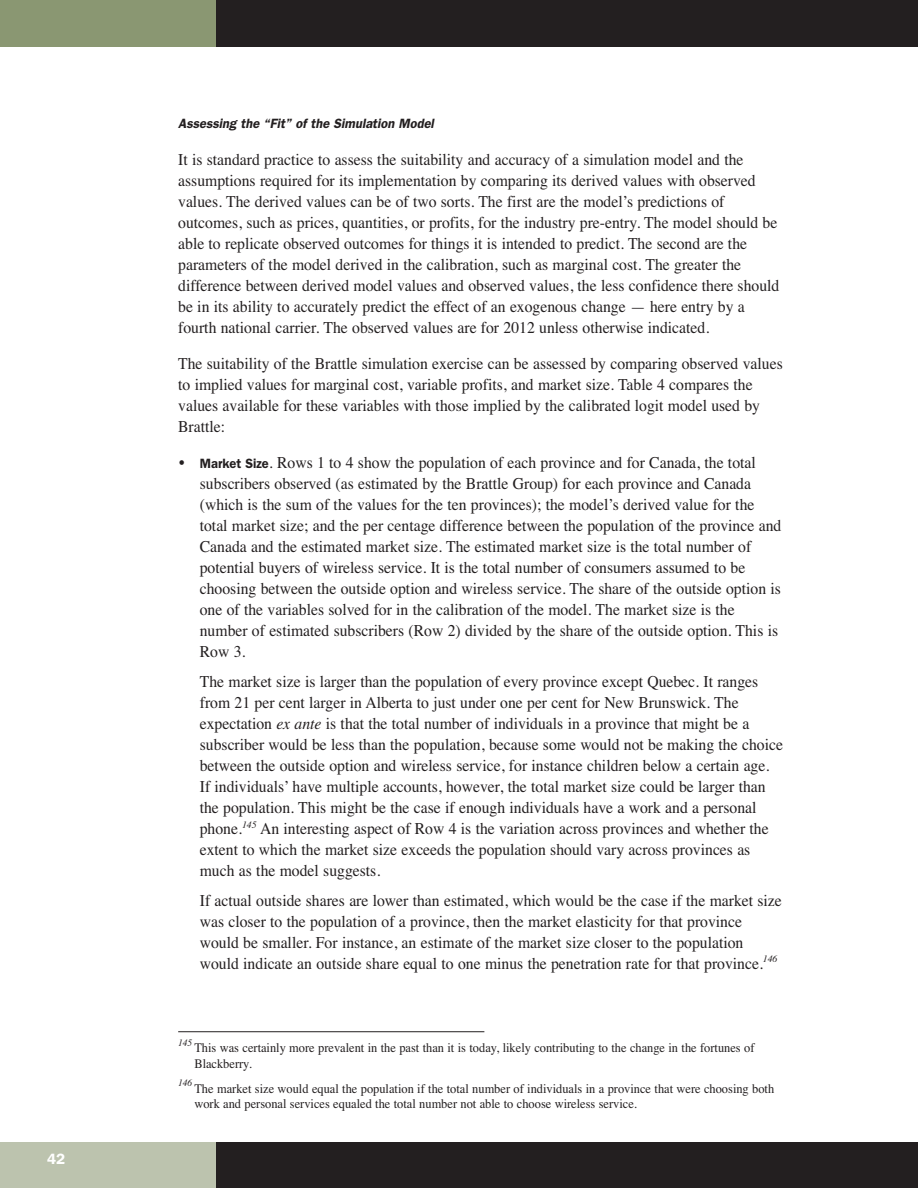
<style>
.page{position:relative;width:918px;height:1188px;background:#fff}
.page>*{position:absolute;margin:0;border:0;box-sizing:border-box;transform-origin:0 0}
.t1{font:16.5px/21px "Times";color:#231f20;scale:.95 1}
.t2{font:600 15px "Franklin Gothic";color:#fff}
.t3{font:italic 600 13.5px "Franklin Gothic";color:#231f20;scale:.95 1}
.t4{font:13.05px/15.8px "Times";color:#231f20;scale:.95 1}
.t5{font:italic 9.75px "Times";color:#231f20;scale:.96 1}
.s1{font-family:"Franklin Gothic";font-weight:600;font-size:13.5px}
.s2{font-style:italic}
</style>
<div class="page">
<hr style="left:178px;top:1031px;width:306px;height:1px;background:#231f20">
<div style="left:0;top:0;width:217px;height:47px;background:#8a9772"></div>
<div style="left:217px;top:0;width:701px;height:47px;background:#231f20"></div>
<div style="left:0;top:1143px;width:217px;height:45px;background:#bcc3ae"></div>
<div style="left:217px;top:1143px;width:701px;height:45px;background:#231f20"></div>
<p class="t2" style="left:47px;top:1153px;width:19px">42</p>
<p class="t3" style="left:178px;top:119px;width:273px">Assessing the “Fit” of the Simulation Model</p>
<p class="t1" style="left:178px;top:151px;width:634px">It is standard practice to assess the suitability and accuracy of a simulation model and the assumptions required for its implementation by comparing its derived values with observed values. The derived values can be of two sorts. The first are the model’s predictions of outcomes, such as prices, quantities, or profits, for the industry pre-entry. The model should be able to replicate observed outcomes for things it is intended to predict. The second are the parameters of the model derived in the calibration, such as marginal cost. The greater the difference between derived model values and observed values, the less confidence there should be in its ability to accurately predict the effect of an exogenous change — here entry by a fourth national carrier. The observed values are for 2012 unless otherwise indicated.</p>
<p class="t1" style="left:178px;top:355px;width:638px">The suitability of the Brattle simulation exercise can be assessed by comparing observed values to implied values for marginal cost, variable profits, and market size. Table 4 compares the values available for these variables with those implied by the calibrated logit model used by Brattle:</p>
<p class="t1" style="left:200px;top:454px;width:614px;text-indent:-21px">• <span class="s1">Market Size</span>. Rows 1 to 4 show the population of each province and for Canada, the total subscribers observed (as estimated by the Brattle Group) for each province and Canada (which is the sum of the values for the ten provinces); the model’s derived value for the total market size; and the per centage difference between the population of the province and Canada and the estimated market size. The estimated market size is the total number of potential buyers of wireless service. It is the total number of consumers assumed to be choosing between the outside option and wireless service. The share of the outside option is one of the variables solved for in the calibration of the model. The market size is the number of estimated subscribers (Row 2) divided by the share of the outside option. This is Row 3.</p>
<p class="t1" style="left:200px;top:673px;width:615px">The market size is larger than the population of every province except Quebec. It ranges from 21 per cent larger in Alberta to just under one per cent for New Brunswick. The expectation <span class="s2">ex ante</span> is that the total number of individuals in a province that might be a subscriber would be less than the population, because some would not be making the choice between the outside option and wireless service, for instance children below a certain age.<br>If individuals’ have multiple accounts, however, the total market size could be larger than the population. This might be the case if enough individuals have a work and a personal phone.<sup>145</sup> An interesting aspect of Row 4 is the variation across provinces and whether the extent to which the market size exceeds the population should vary across provinces as much as the model suggests.</p>
<p class="t1" style="left:200px;top:891px;width:614px">If actual outside shares are lower than estimated, which would be the case if the market size was closer to the population of a province, then the market elasticity for that province would be smaller. For instance, an estimate of the market size closer to the population would indicate an outside share equal to one minus the penetration rate for that province.<sup>146</sup></p>
<p class="t5" style="left:178px;top:1039px;width:16px">145</p>
<p class="t4" style="left:194px;top:1041px;width:591px">This was certainly more prevalent in the past than it is today, likely contributing to the change in the fortunes of<br>Blackberry.</p>
<p class="t5" style="left:178px;top:1079px;width:16px">146</p>
<p class="t4" style="left:194px;top:1082px;width:612px">The market size would equal the population if the total number of individuals in a province that were choosing both work and personal services equaled the total number not able to choose wireless service.</p>
</div>
